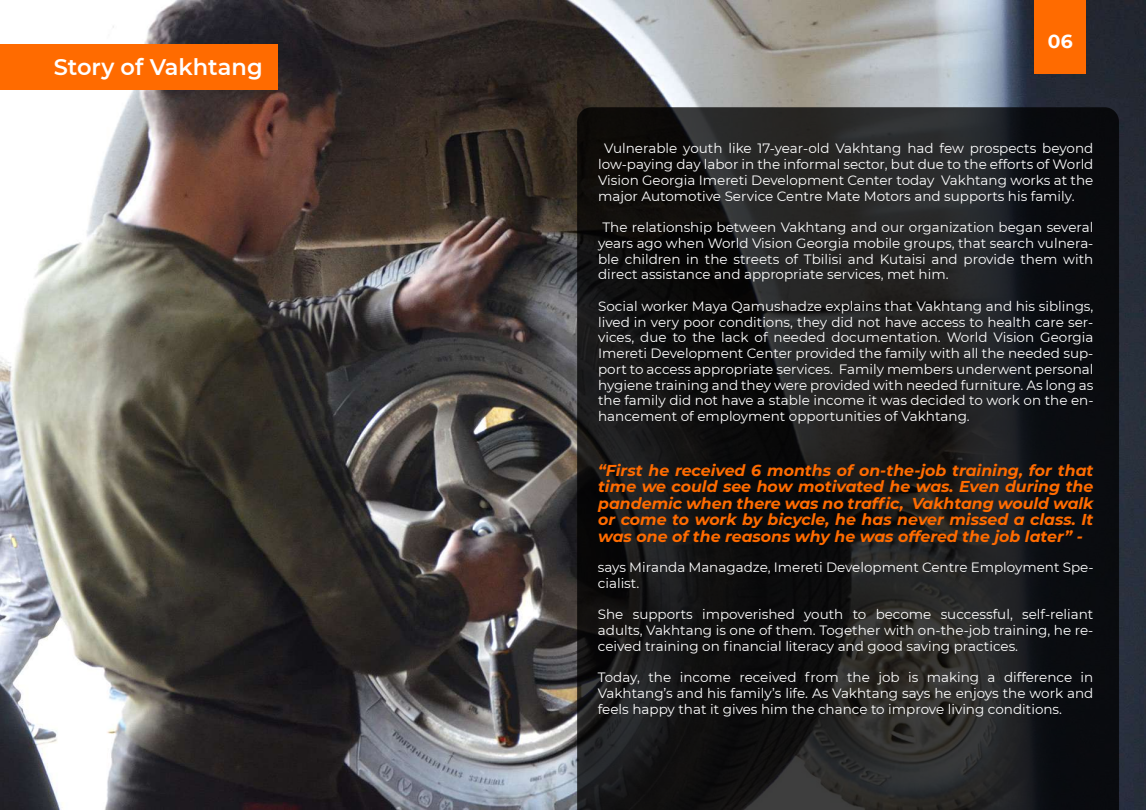
<style>
.page{position:relative;width:1146px;height:810px;background:#fff}
.page>*{position:absolute;margin:0;border:0;box-sizing:border-box;transform-origin:0 0}
.t1{font:600 22.5px "Montserrat";color:#fff}
.t2{font:700 18.75px "Montserrat";color:#fff}
.t3{font:italic 700 15.75px/16.5px "Montserrat";color:#ff6b00;text-align:justify}
.t4{font:13.5px/15.8px "Montserrat";color:#fff;text-align:justify}
</style>
<div class="page">
<img style="left:0;top:1px;width:1145px;height:809px">
<div style="left:0;top:44px;width:278px;height:46px;background:#ff6b00"></div>
<div style="left:1034px;top:0;width:51px;height:74px;background:#ff6b00"></div>
<svg style="left:577px;top:107px;width:541px;height:703px;background:#18191a"></svg>
<h1 class="t1" style="left:54px;top:51px;width:210px">Story of Vakhtang</h1>
<h2 class="t2" style="left:1047px;top:28px;width:26px">06</h2>
<p class="t4" style="left:598px;top:140px;width:497px;text-indent:6px">Vulnerable youth like 17-year-old Vakhtang had few prospects beyond low-paying day labor in the informal sector, but due to the efforts of World Vision Georgia Imereti Development Center today Vakhtang works at the major Automotive Service Centre Mate Motors and supports his family.</p>
<p class="t4" style="left:598px;top:219px;width:497px;text-indent:4px">The relationship between Vakhtang and our organization began several years ago when World Vision Georgia mobile groups, that search vulnera&shy;ble children in the streets of Tbilisi and Kutaisi and provide them with direct assistance and appropriate services, met him.</p>
<p class="t4" style="left:598px;top:298px;width:497px">Social worker Maya Qamushadze explains that Vakhtang and his siblings, lived in very poor conditions, they did not have access to health care ser&shy;vices, due to the lack of needed documentation. World Vision Georgia Imereti Development Center provided the family with all the needed sup&shy;port to access appropriate services. Family members underwent personal hygiene training and they were provided with needed furniture. As long as the family did not have a stable income it was decided to work on the en&shy;hancement of employment opportunities of Vakhtang.</p>
<p class="t3" style="left:598px;top:461px;width:497px">“First he received 6 months of on-the-job training, for that time we could see how motivated he was. Even during the pandemic when there was no traffic, Vakhtang would walk or come to work by bicycle, he has never missed a class. It was one of the reasons why he was offered the job later” -</p>
<p class="t4" style="left:597px;top:559px;width:497px">says Miranda Managadze, Imereti Development Centre Employment Spe&shy;cialist.</p>
<p class="t4" style="left:597px;top:606px;width:497px">She supports impoverished youth to become successful, self-reliant adults, Vakhtang is one of them. Together with on-the-job training, he re&shy;ceived training on financial literacy and good saving practices.</p>
<p class="t4" style="left:597px;top:669px;width:497px">Today, the income received from the job is making a difference in Vakhtang’s and his family’s life. As Vakhtang says he enjoys the work and feels happy that it gives him the chance to improve living conditions.</p>
</div>
